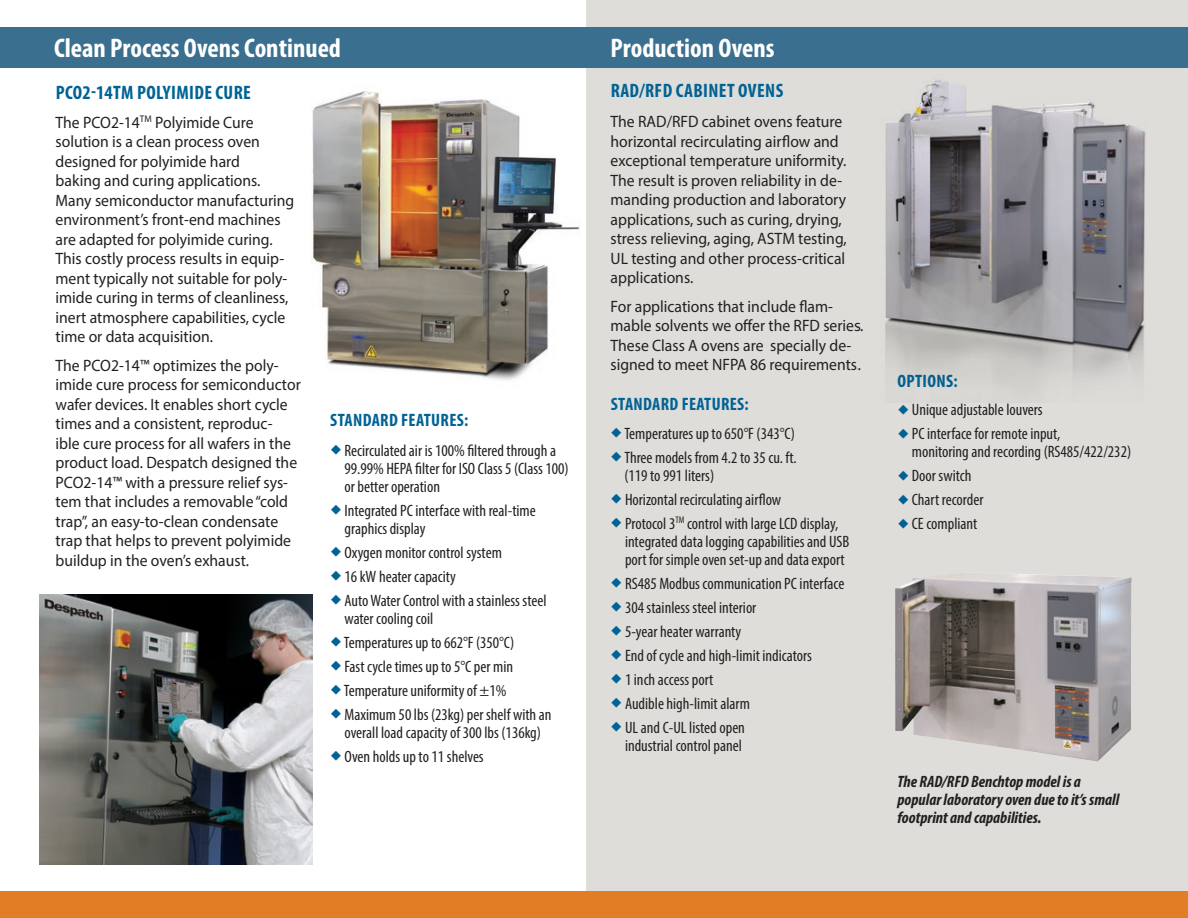
<style>
.page{position:relative;width:1188px;height:918px;background:#fff}
.page>*{position:absolute;margin:0;border:0;box-sizing:border-box;transform-origin:0 0}
.t1{font:700 condensed 27px "Myriad Pro";color:#fff}
.t2{font:700 condensed 19.5px "Myriad Pro";letter-spacing:.02em;color:#016395}
.t3{font:700 condensed 18px "Myriad Pro";letter-spacing:.02em;color:#016395}
.t4{font:16.5px/19.5px "Myriad Pro";color:#231f20;scale:.95 1}
.t5{font:condensed 16.5px/18px "Myriad Pro";color:#231f20}
.t6{font:italic 700 condensed 16.5px/18px "Myriad Pro";color:#231f20}
.s1{color:#016395}
</style>
<div class="page">
<div style="left:587px;top:0;width:601px;height:918px;background:#dfddd9"></div>
<div style="left:0;top:27px;width:1188px;height:40px;background:#3a6f8f"></div>
<div style="left:0;top:891px;width:1188px;height:27px;background:#e07d25"></div>
<img style="left:311px;top:91px;width:269px;height:289px">
<img style="left:40px;top:594px;width:272px;height:270px">
<img style="left:895px;top:574px;width:237px;height:188px">
<img style="left:860px;top:67px;width:304px;height:326px">
<img style="left:885px;top:79px;width:259px;height:269px">
<h1 class="t1" style="left:54px;top:31px;width:289px">Clean Process Ovens Continued</h1>
<p class="t2" style="left:56px;top:81px;width:197px">PCO2-14TM POLYIMIDE CURE</p>
<p class="t4" style="left:56px;top:112px;width:253px">The PCO2-14<sup>TM</sup> Polyimide Cure solution is a clean process oven designed for polyimide hard<br>baking and curing applications.<br>Many semiconductor manufacturing environment’s front-end machines are adapted for polyimide curing.<br>This costly process results in equip&shy;ment typically not suitable for poly&shy;imide curing in terms of cleanliness, inert atmosphere capabilities, cycle time or data acquisition.</p>
<p class="t4" style="left:56px;top:355px;width:260px">The PCO2-14™ optimizes the poly&shy;imide cure process for semiconductor wafer devices. It enables short cycle times and a consistent, reproduc-<br>ible cure process for all wafers in the product load. Despatch designed the PCO2-14™ with a pressure relief sys&shy;tem that includes a removable “cold trap”, an easy-to-clean condensate trap that helps to prevent polyimide buildup in the oven’s exhaust.</p>
<p class="t3" style="left:330px;top:408px;width:140px">STANDARD FEATURES:</p>
<p class="t5" style="left:345px;top:441px;width:226px;text-indent:-14px"><span class="s1">◆</span> Recirculated air is 100% filtered through a<br>99.99% HEPA filter for ISO Class 5 (Class 100) or better operation</p>
<p class="t5" style="left:345px;top:501px;width:193px;text-indent:-14px"><span class="s1">◆</span> Integrated PC interface with real-time graphics display</p>
<p class="t5" style="left:330px;top:543px;width:173px"><span class="s1">◆</span> Oxygen monitor control system</p>
<p class="t5" style="left:330px;top:567px;width:127px"><span class="s1">◆</span> 16 kW heater capacity</p>
<p class="t5" style="left:345px;top:591px;width:204px;text-indent:-14px"><span class="s1">◆</span> Auto Water Control with a stainless steel water cooling coil</p>
<p class="t5" style="left:330px;top:633px;width:186px"><span class="s1">◆</span> Temperatures up to 662°F (350°C)</p>
<p class="t5" style="left:330px;top:657px;width:185px"><span class="s1">◆</span> Fast cycle times up to 5°C per min</p>
<p class="t5" style="left:330px;top:681px;width:178px"><span class="s1">◆</span> Temperature uniformity of ±1%</p>
<p class="t5" style="left:330px;top:705px;width:223px;text-align:center"><span class="s1">◆</span> Maximum 50 lbs (23kg) per shelf with an overall load capacity of 300 lbs (136kg)</p>
<p class="t5" style="left:330px;top:747px;width:155px"><span class="s1">◆</span> Oven holds up to 11 shelves</p>
<h1 class="t1" style="left:611px;top:31px;width:165px">Production Ovens</h1>
<p class="t2" style="left:611px;top:79px;width:174px">RAD/RFD CABINET OVENS</p>
<p class="t4" style="left:611px;top:112px;width:250px">The RAD/RFD cabinet ovens feature horizontal recirculating airflow and exceptional temperature uniformity.<br>The result is proven reliability in de&shy;manding production and laboratory applications, such as curing, drying, stress relieving, aging, ASTM testing, UL testing and other process-critical applications.</p>
<p class="t4" style="left:611px;top:296px;width:268px">For applications that include flam&shy;mable solvents we offer the RFD series.<br>These Class A ovens are specially de&shy;signed to meet NFPA 86 requirements.</p>
<p class="t3" style="left:611px;top:393px;width:140px">STANDARD FEATURES:</p>
<p class="t5" style="left:611px;top:424px;width:186px"><span class="s1">◆</span> Temperatures up to 650°F (343°C)</p>
<p class="t5" style="left:624px;top:448px;width:174px;text-indent:-14px"><span class="s1">◆</span> Three models from 4.2 to 35 cu. ft. (119 to 991 liters)</p>
<p class="t5" style="left:611px;top:490px;width:172px"><span class="s1">◆</span> Horizontal recirculating airflow</p>
<p class="t5" style="left:625px;top:514px;width:226px;text-indent:-14px"><span class="s1">◆</span> Protocol 3<sup>TM</sup> control with large LCD display, integrated data logging capabilities and USB port for simple oven set-up and data export</p>
<p class="t5" style="left:611px;top:574px;width:235px"><span class="s1">◆</span> RS485 Modbus communication PC interface</p>
<p class="t5" style="left:611px;top:598px;width:147px"><span class="s1">◆</span> 304 stainless steel interior</p>
<p class="t5" style="left:611px;top:622px;width:132px"><span class="s1">◆</span> 5-year heater warranty</p>
<p class="t5" style="left:611px;top:646px;width:203px"><span class="s1">◆</span> End of cycle and high-limit indicators</p>
<p class="t5" style="left:611px;top:670px;width:104px"><span class="s1">◆</span> 1 inch access port</p>
<p class="t5" style="left:611px;top:694px;width:141px"><span class="s1">◆</span> Audible high-limit alarm</p>
<p class="t5" style="left:611px;top:718px;width:136px;text-align:right"><span class="s1">◆</span> UL and C-UL listed open industrial control panel</p>
<p class="t3" style="left:898px;top:370px;width:61px">OPTIONS:</p>
<p class="t5" style="left:897px;top:401px;width:147px"><span class="s1">◆</span> Unique adjustable louvers</p>
<p class="t5" style="left:912px;top:425px;width:221px;text-indent:-14px"><span class="s1">◆</span> PC interface for remote input,<br>monitoring and recording (RS485/422/232)</p>
<p class="t5" style="left:897px;top:467px;width:76px"><span class="s1">◆</span> Door switch</p>
<p class="t5" style="left:897px;top:491px;width:88px"><span class="s1">◆</span> Chart recorder</p>
<p class="t5" style="left:897px;top:515px;width:82px"><span class="s1">◆</span> CE compliant</p>
<p class="t6" style="left:897px;top:772px;width:224px">The RAD/RFD Benchtop model is a popular laboratory oven due to it’s small footprint and capabilities.</p>
</div>
